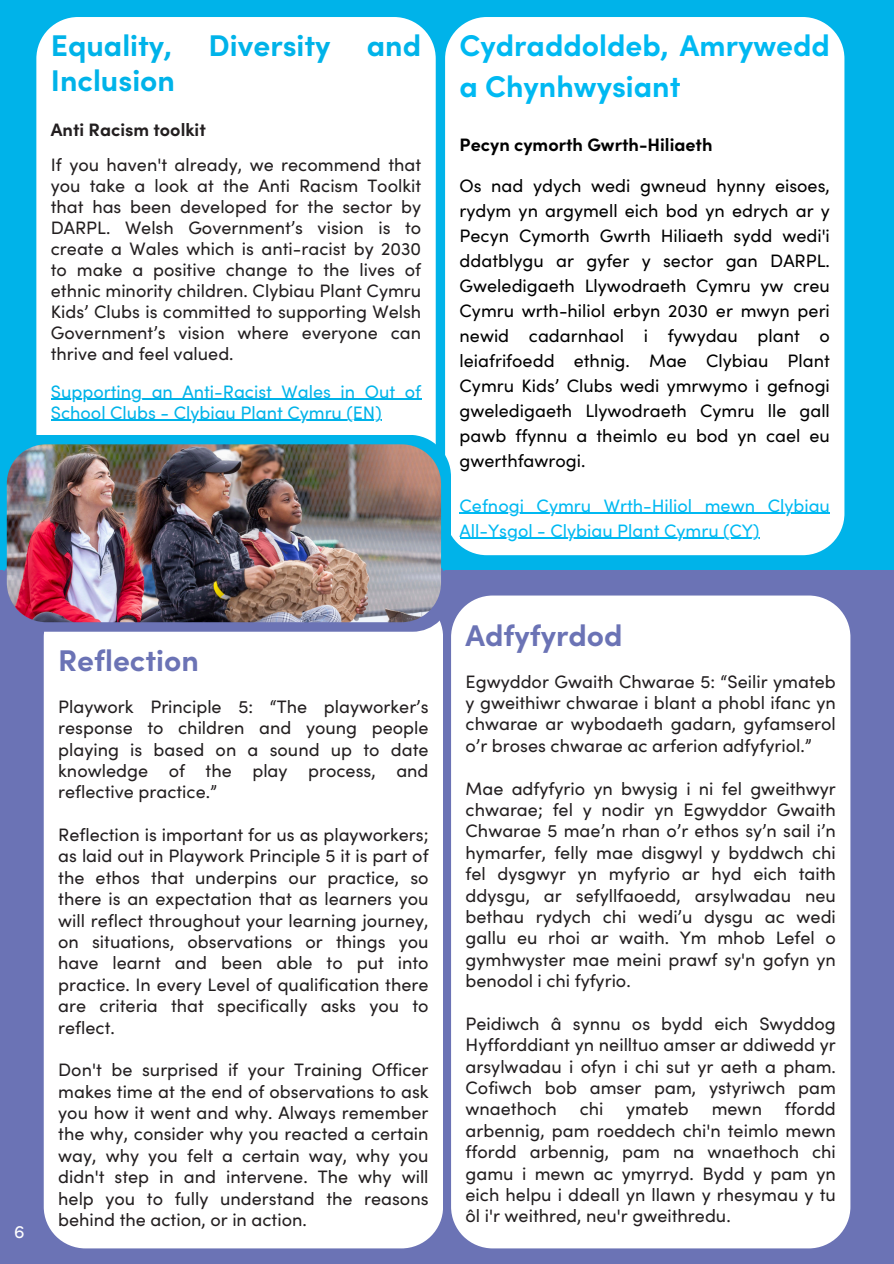
<style>
.page{position:relative;width:894px;height:1264px;background:#fff}
.page>*{position:absolute;margin:0;border:0;box-sizing:border-box;transform-origin:0 0}
.t1{font:700 30px/41px "Sofia Pro";color:#00b9f2}
.t2{font:700 30px/35px "Sofia Pro";color:#00b3e9}
.t3{font:700 30px "Sofia Pro";color:#6b73b5}
.t4{font:18px/21.3px "Sofia Pro";color:#231f20;text-align:justify}
.t5{font:18px/25px "Sofia Pro";color:#000;text-align:justify}
.t6{font:18px "Sofia Pro";color:#00b3e9}
.t7{font:18px "Sofia Pro";color:#00b9f2}
.t8{font:700 18px "Sofia Pro";color:#000}
.t9{font:700 18px "Sofia Pro";color:#231f20}
.t10{font:18px "Sofia Pro";color:#fff}
</style>
<div class="page">
<div style="left:0;top:0;width:893px;height:1263px;background:#00b3e9"></div>
<div style="left:445px;top:17px;width:399px;height:538px;background:#fff"></div>
<div style="left:36px;top:17px;width:399px;height:418px;background:#fff"></div>
<div style="left:0;top:570px;width:893px;height:693px;background:#6b73b5"></div>
<div style="left:451px;top:595px;width:399px;height:653px;background:#fff"></div>
<div style="left:44px;top:631px;width:399px;height:617px;background:#fff"></div>
<svg style="left:6px;top:435px;width:445px;height:120px"></svg>
<svg style="left:3px;top:555px;width:442px;height:76px"></svg>
<div style="left:0;top:571px;width:465px;height:20px;background:#6b73b5"></div>
<img style="left:7px;top:444px;width:434px;height:178px">
<hr style="left:459px;top:513px;width:370px;height:1px;background:#00b9f2">
<hr style="left:459px;top:538px;width:300px;height:1px;background:#00b9f2">
<hr style="left:51px;top:399px;width:370px;height:1px;background:#00b3e9">
<hr style="left:51px;top:420px;width:330px;height:1px;background:#00b3e9">
<p class="t2" style="left:51px;top:27px;width:372px">Equality, Diversity and<br>Inclusion</p>
<p class="t9" style="left:51px;top:117px;width:156px">Anti Racism toolkit</p>
<p class="t4" style="left:51px;top:154px;width:372px">If you haven't already, we recommend that you take a look at the Anti Racism Toolkit that has been developed for the sector by DARPL. Welsh Government’s vision is to create a Wales which is anti-racist by 2030 to make a positive change to the lives of ethnic minority children. Clybiau Plant Cymru Kids’ Clubs is committed to supporting Welsh Government’s vision where everyone can thrive and feel valued.</p>
<p class="t6" style="left:51px;top:379px;width:372px">Supporting an Anti-Racist Wales in Out of</p>
<h1 class="t6" style="left:51px;top:400px;width:332px">School Clubs - Clybiau Plant Cymru (EN)</h1>
<h2 class="t1" style="left:459px;top:24px;width:372px">Cydraddoldeb, Amrywedd a Chynhwysiant</h2>
<p class="t8" style="left:459px;top:132px;width:254px">Pecyn cymorth Gwrth-Hiliaeth</p>
<p class="t5" style="left:459px;top:173px;width:372px">Os nad ydych wedi gwneud hynny eisoes, rydym yn argymell eich bod yn edrych ar y Pecyn Cymorth Gwrth Hiliaeth sydd wedi'i ddatblygu ar gyfer y sector gan DARPL.<br>Gweledigaeth Llywodraeth Cymru yw creu Cymru wrth-hiliol erbyn 2030 er mwyn peri newid cadarnhaol i fywydau plant o leiafrifoedd ethnig. Mae Clybiau Plant Cymru Kids’ Clubs wedi ymrwymo i gefnogi gweledigaeth Llywodraeth Cymru lle gall pawb ffynnu a theimlo eu bod yn cael eu gwerthfawrogi.</p>
<h1 class="t7" style="left:459px;top:493px;width:372px">Cefnogi Cymru Wrth-Hiliol mewn Clybiau</h1>
<h2 class="t7" style="left:459px;top:518px;width:301px">All-Ysgol - Clybiau Plant Cymru (CY)</h2>
<p class="t10" style="left:14px;top:1219px;width:12px">6</p>
<p class="t3" style="left:58px;top:640px;width:142px">Reflection</p>
<p class="t4" style="left:58px;top:695px;width:372px">Playwork Principle 5: “The playworker’s response to children and young people playing is based on a sound up to date knowledge of the play process, and reflective practice.”</p>
<h1 class="t4" style="left:58px;top:823px;width:372px">Reflection is important for us as playworkers; as laid out in Playwork Principle 5 it is part of the ethos that underpins our practice, so there is an expectation that as learners you will reflect throughout your learning journey, on situations, observations or things you have learnt and been able to put into practice. In every Level of qualification there are criteria that specifically asks you to reflect.</h1>
<p class="t4" style="left:58px;top:1059px;width:372px">Don't be surprised if your Training Officer makes time at the end of observations to ask you how it went and why. Always remember the why, consider why you reacted a certain way, why you felt a certain way, why you didn't step in and intervene. The why will help you to fully understand the reasons behind the action, or in action.</p>
<p class="t3" style="left:465px;top:615px;width:158px">Adfyfyrdod</p>
<p class="t4" style="left:465px;top:670px;width:372px">Egwyddor Gwaith Chwarae 5: “Seilir ymateb y gweithiwr chwarae i blant a phobl ifanc yn chwarae ar wybodaeth gadarn, gyfamserol o’r broses chwarae ac arferion adfyfyriol.”</p>
<p class="t4" style="left:465px;top:777px;width:372px">Mae adfyfyrio yn bwysig i ni fel gweithwyr chwarae; fel y nodir yn Egwyddor Gwaith Chwarae 5 mae’n rhan o’r ethos sy’n sail i’n hymarfer, felly mae disgwyl y byddwch chi fel dysgwyr yn myfyrio ar hyd eich taith ddysgu, ar sefyllfaoedd, arsylwadau neu bethau rydych chi wedi’u dysgu ac wedi gallu eu rhoi ar waith. Ym mhob Lefel o gymhwyster mae meini prawf sy'n gofyn yn benodol i chi fyfyrio.</p>
<p class="t4" style="left:465px;top:1012px;width:372px">Peidiwch â synnu os bydd eich Swyddog Hyfforddiant yn neilltuo amser ar ddiwedd yr arsylwadau i ofyn i chi sut yr aeth a pham.<br>Cofiwch bob amser pam, ystyriwch pam wnaethoch</p>
<p class="t4" style="left:465px;top:1098px;width:372px;text-indent:319px">ffordd arbennig, pam roeddech chi'n teimlo mewn ffordd arbennig, pam na wnaethoch chi gamu i mewn ac ymyrryd. Bydd y pam yn eich helpu i ddeall yn llawn y rhesymau y tu ôl i'r weithred, neu'r gweithredu.</p>
<p class="t4" style="left:579px;top:1098px;width:25px">chi</p>
<p class="t4" style="left:626px;top:1098px;width:64px">ymateb</p>
<p class="t4" style="left:711px;top:1098px;width:52px">mewn</p>
</div>
